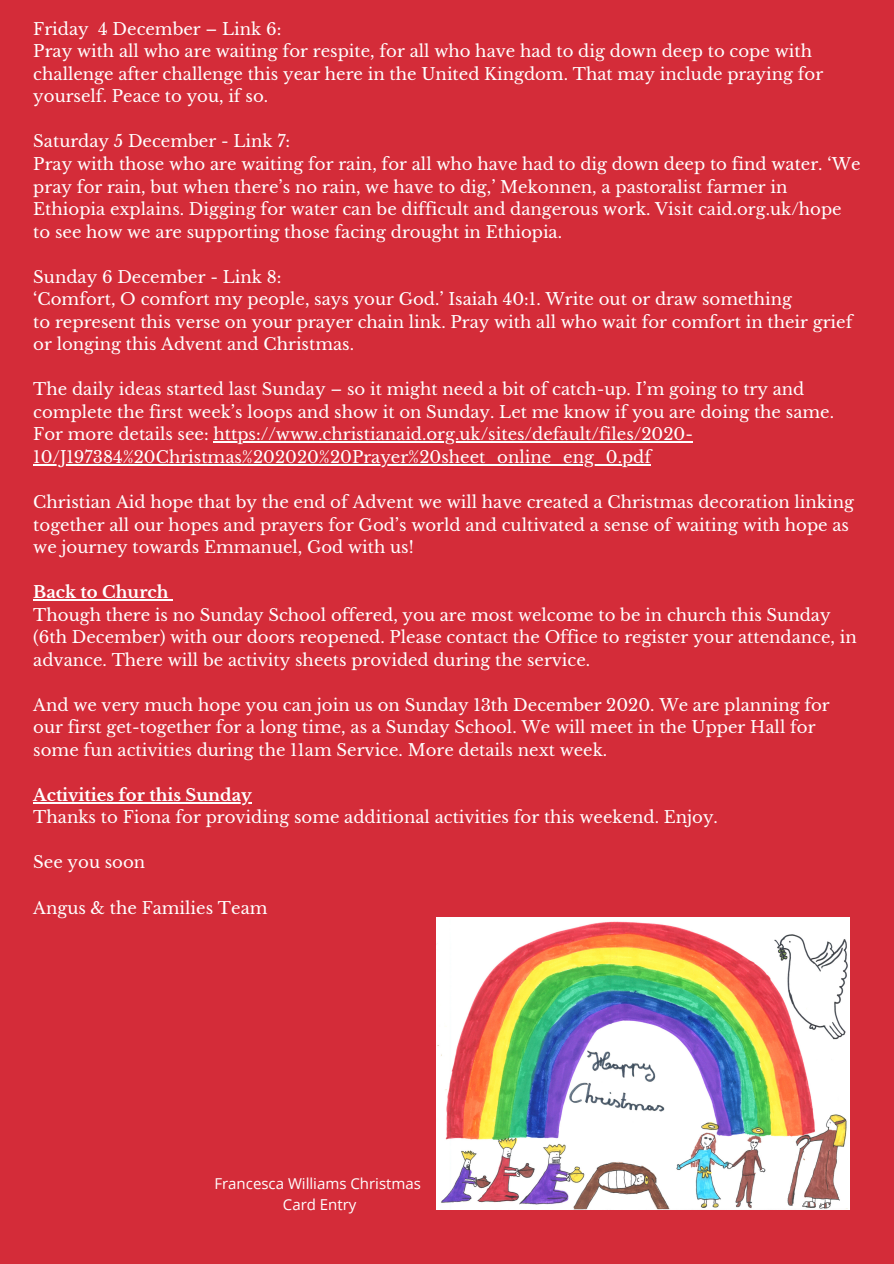
<style>
.page{position:relative;width:894px;height:1264px;background:#fff}
.page>*{position:absolute;margin:0;border:0;box-sizing:border-box;transform-origin:0 0}
.t1{font:16.5px/22.5px "Libre Baskerville";color:#fff}
.t2{font:700 16.5px "Libre Baskerville";color:#fff}
.t3{font:15px/20.2px "Open Sans";color:#fff;text-align:center}
</style>
<div class="page">
<div style="left:0;top:0;width:893px;height:1263px;background:#d42c39"></div>
<hr style="left:213px;top:441px;width:479px;height:1px;background:#fff">
<hr style="left:33px;top:464px;width:618px;height:1px;background:#fff">
<hr style="left:33px;top:599px;width:136px;height:1px;background:#fff">
<hr style="left:33px;top:802px;width:219px;height:1px;background:#fff">
<img style="left:437px;top:917px;width:412px;height:291px">
<p class="t1" style="left:33px;top:18px;width:791px">Friday 4 December – Link 6:<br>Pray with all who are waiting for respite, for all who have had to dig down deep to cope with challenge after challenge this year here in the United Kingdom. That may include praying for yourself. Peace to you, if so.</p>
<p class="t1" style="left:33px;top:130px;width:828px">Saturday 5 December - Link 7:<br>Pray with those who are waiting for rain, for all who have had to dig down deep to find water. ‘We pray for rain, but when there’s no rain, we have to dig,’ Mekonnen, a pastoralist farmer in Ethiopia explains. Digging for water can be difficult and dangerous work. Visit caid.org.uk/hope to see how we are supporting those facing drought in Ethiopia.</p>
<p class="t1" style="left:33px;top:266px;width:820px">Sunday 6 December - Link 8:<br>‘Comfort, O comfort my people, says your God.’ Isaiah 40:1. Write out or draw something<br>to represent this verse on your prayer chain link. Pray with all who wait for comfort in their grief or longing this Advent and Christmas.</p>
<p class="t1" style="left:33px;top:378px;width:802px">The daily ideas started last Sunday – so it might need a bit of catch-up. I’m going to try and complete the first week’s loops and show it on Sunday. Let me know if you are doing the same.<br>For more details see: https://www.christianaid.org.uk/sites/default/files/2020- 10/J197384%20Christmas%202020%20Prayer%20sheet_online_eng_0.pdf</p>
<p class="t1" style="left:33px;top:491px;width:822px">Christian Aid hope that by the end of Advent we will have created a Christmas decoration linking together all our hopes and prayers for God’s world and cultivated a sense of waiting with hope as we journey towards Emmanuel, God with us!</p>
<p class="t2" style="left:33px;top:582px;width:137px">Back to Church</p>
<p class="t1" style="left:33px;top:603px;width:824px">Though there is no Sunday School offered, you are most welcome to be in church this Sunday (6th December) with our doors reopened. Please contact the Office to register your attendance, in advance. There will be activity sheets provided during the service.</p>
<p class="t1" style="left:33px;top:693px;width:797px">And we very much hope you can join us on Sunday 13th December 2020. We are planning for our first get-together for a long time, as a Sunday School. We will meet in the Upper Hall for some fun activities during the 11am Service. More details next week.</p>
<p class="t2" style="left:33px;top:784px;width:220px">Activities for this Sunday</p>
<p class="t1" style="left:33px;top:806px;width:686px">Thanks to Fiona for providing some additional activities for this weekend. Enjoy.</p>
<p class="t1" style="left:33px;top:851px;width:113px">See you soon</p>
<p class="t1" style="left:33px;top:896px;width:236px">Angus &amp; the Families Team</p>
<p class="t3" style="left:214px;top:1173px;width:208px">Francesca Williams Christmas<br>Card Entry</p>
</div>
